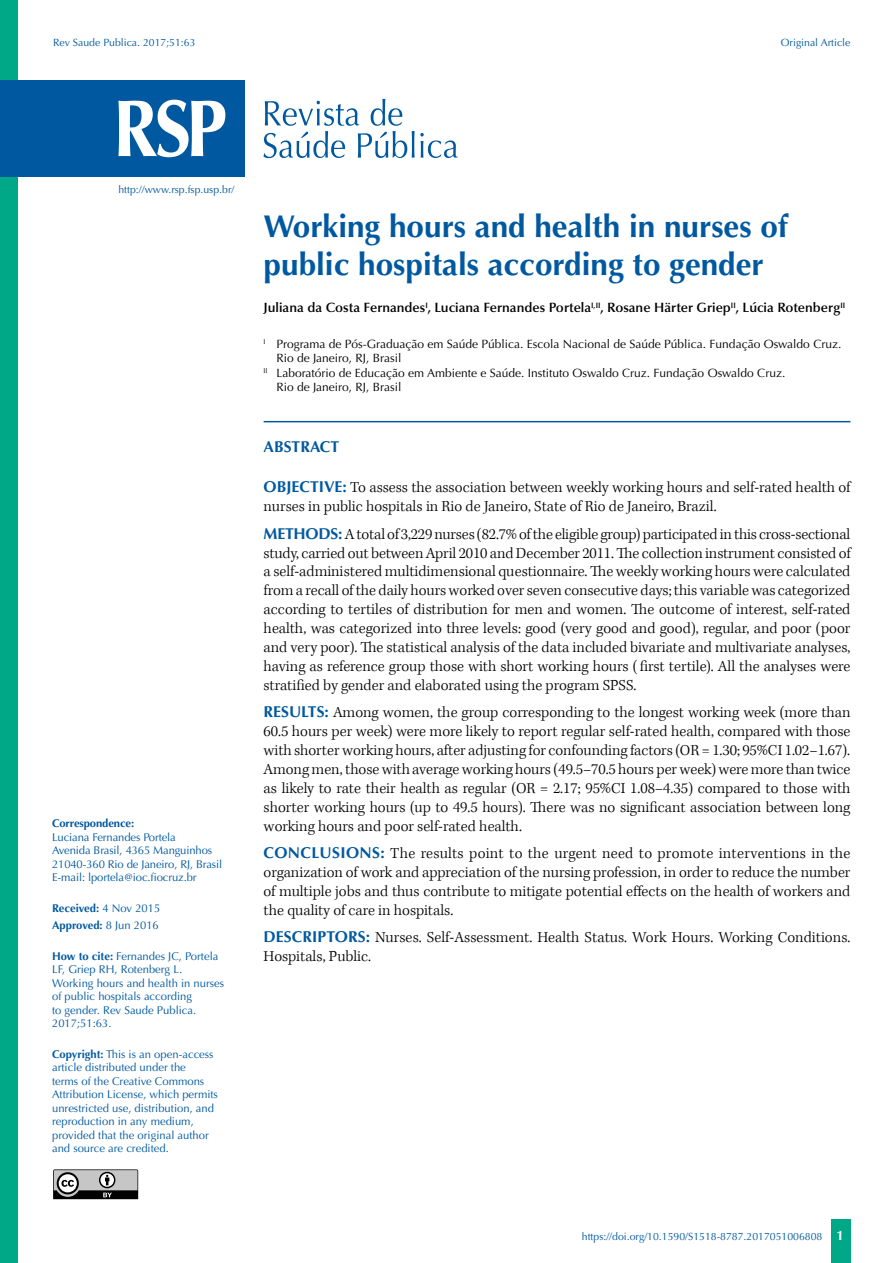
<style>
.page{position:relative;width:893px;height:1263px;background:#fff}
.page>*{position:absolute;margin:0;border:0;box-sizing:border-box;transform-origin:0 0}
.t1{font:700 31.5px/37.8px "Optima";color:#0059a0}
.t2{font:300 15.75px/18.9px "Kepler Std";color:#000;text-align:justify}
.t3{font:700 15.75px "Optima";color:#0059a0}
.t4{font:600 13.5px "Optima";color:#000}
.t5{font:12px "Optima";color:#000}
.t6{font:11.25px/13.5px "Optima";color:#0059a0}
.t7{font:700 11.25px/17.7px "Optima";letter-spacing:-.01em;color:#0059a0}
.t8{font:10.5px "Optima";color:#0059a0}
.s1{font-weight:400}
.s2{font-weight:700}
.s3{font-family:"Optima";font-weight:700;color:#0059a0}
.s4{font-weight:700;font-size:13.5px;color:#fff}
</style>
<div class="page">
<div style="left:831px;top:1220px;width:20px;height:43px;background:#00a887"></div>
<svg style="left:53px;top:1169px;width:85px;height:30px;background:#838383"></svg>
<div style="left:0;top:0;width:18px;height:1263px;background:#00a887"></div>
<svg style="left:263px;top:99px;width:195px;height:59px"></svg>
<div style="left:0;top:80px;width:244px;height:96px;background:#0059a0"></div>
<svg style="left:118px;top:100px;width:107px;height:57px"></svg>
<hr style="left:264px;top:421px;width:586px;height:1px;background:#0059a0">
<p class="t8" style="left:53px;top:36px;width:144px">Rev Saude Publica. 2017;51:63</p>
<p class="t8" style="left:781px;top:36px;width:71px">Original Article</p>
<p class="t8" style="left:118px;top:183px;width:117px">http://www.rsp.fsp.usp.br/</p>
<p class="t7" style="left:52px;top:815px;width:84px">Correspondence:</p>
<p class="t6" style="left:52px;top:830px;width:172px">Luciana Fernandes Portela<br>Avenida Brasil, 4365 Manguinhos 21040-360 Rio de Janeiro, RJ, Brasil E-mail: lportela@ioc.fiocruz.br</p>
<p class="t7" style="left:52px;top:899px;width:110px">Received: <span class="s1">4 Nov 2015<br></span>Approved: <span class="s1">8 Jun 2016</span></p>
<p class="t6" style="left:52px;top:949px;width:174px"><span class="s2">How to cite:</span> Fernandes JC, Portela<br>LF, Griep RH, Rotenberg L.<br>Working hours and health in nurses of public hospitals according<br>to gender. Rev Saude Publica.<br>2017;51:63.</p>
<p class="t6" style="left:52px;top:1047px;width:167px"><span class="s2">Copyright:</span> This is an open-access article distributed under the<br>terms of the Creative Commons<br>Attribution License, which permits unrestricted use, distribution, and reproduction in any medium, provided that the original author and source are credited.</p>
<h1 class="t1" style="left:264px;top:208px;width:526px">Working hours and health in nurses of public hospitals according to gender</h1>
<p class="t4" style="left:264px;top:300px;width:583px">Juliana da Costa Fernandes<sup>I</sup>, Luciana Fernandes Portela<sup>I,II</sup>, Rosane Härter Griep<sup>II</sup>, Lúcia Rotenberg<sup>II</sup></p>
<p class="t5" style="left:264px;top:337px;width:579px"><sup>I</sup> Programa de Pós-Graduação em Saúde Pública. Escola Nacional de Saúde Pública. Fundação Oswaldo Cruz.</p>
<p class="t5" style="left:276px;top:351px;width:127px">Rio de Janeiro, RJ, Brasil</p>
<p class="t5" style="left:264px;top:366px;width:523px"><sup>II</sup> Laboratório de Educação em Ambiente e Saúde. Instituto Oswaldo Cruz. Fundação Oswaldo Cruz.</p>
<p class="t5" style="left:276px;top:380px;width:127px">Rio de Janeiro, RJ, Brasil</p>
<p class="t3" style="left:264px;top:438px;width:77px">ABSTRACT</p>
<p class="t2" style="left:264px;top:479px;width:588px"><span class="s3">OBJECTIVE:</span> To assess the association between weekly working hours and self-rated health of nurses in public hospitals in Rio de Janeiro, State of Rio de Janeiro, Brazil.</p>
<p class="t2" style="left:264px;top:525px;width:588px"><span class="s3">METHODS:</span> A total of 3,229 nurses (82.7% of the eligible group) participated in this cross-sectional study, carried out between April 2010 and December 2011. The collection instrument consisted of a self-administered multidimensional questionnaire. The weekly working hours were calculated from a recall of the daily hours worked over seven consecutive days; this variable was categorized according to tertiles of distribution for men and women. The outcome of interest, self-rated health, was categorized into three levels: good (very good and good), regular, and poor (poor and very poor). The statistical analysis of the data included bivariate and multivariate analyses, having as reference group those with short working hours ( first tertile). All the analyses were stratified by gender and elaborated using the program SPSS.</p>
<p class="t2" style="left:264px;top:704px;width:588px"><span class="s3">RESULTS:</span> Among women, the group corresponding to the longest working week (more than 60.5 hours per week) were more likely to report regular self-rated health, compared with those with shorter working hours, after adjusting for confounding factors (OR = 1.30; 95%CI 1.02–1.67).<br>Among men, those with average working hours (49.5–70.5 hours per week) were more than twice as likely to rate their health as regular (OR = 2.17; 95%CI 1.08–4.35) compared to those with shorter working hours (up to 49.5 hours). There was no significant association between long working hours and poor self-rated health.</p>
<p class="t2" style="left:264px;top:844px;width:588px"><span class="s3">CONCLUSIONS:</span> The results point to the urgent need to promote interventions in the organization of work and appreciation of the nursing profession, in order to reduce the number of multiple jobs and thus contribute to mitigate potential effects on the health of workers and the quality of care in hospitals.</p>
<p class="t2" style="left:264px;top:928px;width:588px"><span class="s3">DESCRIPTORS:</span> Nurses. Self-Assessment. Health Status. Work Hours. Working Conditions.<br>Hospitals, Public.</p>
<p class="t8" style="left:582px;top:1230px;width:264px">https://doi.org/10.1590/S1518-8787.2017051006808 <span class="s4">1</span></p>
</div>
